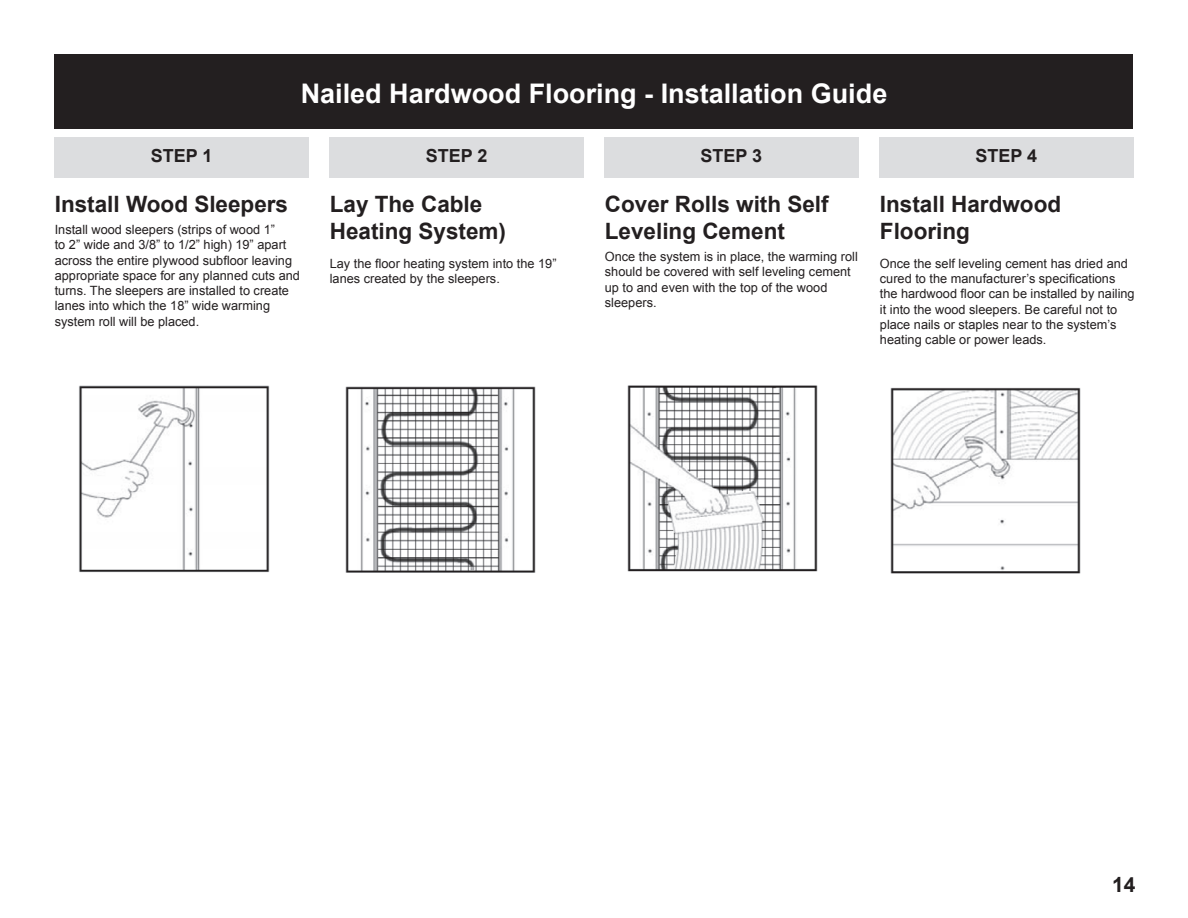
<style>
.page{position:relative;width:1188px;height:918px;background:#fff}
.page>*{position:absolute;margin:0;border:0;box-sizing:border-box;transform-origin:0 0}
.t1{font:700 27px "Arial";color:#fff}
.t2{font:700 22.5px/27px "Arial";color:#231f20}
.t3{font:700 21px "Arial";color:#231f20}
.t4{font:700 18px "Arial";color:#231f20}
.t5{font:12.75px/15.3px "Arial";color:#231f20}
</style>
<div class="page">
<img style="left:890px;top:387px;width:191px;height:187px">
<div style="left:54px;top:137px;width:255px;height:40px;background:#dcdddf"></div>
<div style="left:329px;top:137px;width:255px;height:40px;background:#dcdddf"></div>
<div style="left:604px;top:137px;width:255px;height:40px;background:#dcdddf"></div>
<div style="left:879px;top:137px;width:255px;height:40px;background:#dcdddf"></div>
<div style="left:55px;top:54px;width:1078px;height:75px;background:#231f20"></div>
<img style="left:79px;top:385px;width:191px;height:188px">
<img style="left:345px;top:386px;width:191px;height:187px">
<img style="left:627px;top:385px;width:191px;height:187px">
<h1 class="t1" style="left:301px;top:75px;width:588px">Nailed Hardwood Flooring - Installation Guide</h1>
<h3 class="t4" style="left:151px;top:144px;width:63px">STEP 1</h3>
<h3 class="t4" style="left:426px;top:144px;width:63px">STEP 2</h3>
<h3 class="t4" style="left:701px;top:144px;width:63px">STEP 3</h3>
<h3 class="t4" style="left:975px;top:144px;width:63px">STEP 4</h3>
<h2 class="t2" style="left:55px;top:191px;width:235px">Install Wood Sleepers</h2>
<p class="t5" style="left:55px;top:222px;width:247px">Install wood sleepers (strips of wood 1”<br>to 2” wide and 3/8” to 1/2” high) 19” apart across the entire plywood subfloor leaving appropriate space for any planned cuts and turns. The sleepers are installed to create lanes into which the 18” wide warming system roll will be placed.</p>
<h2 class="t2" style="left:605px;top:191px;width:225px">Cover Rolls with Self<br>Leveling Cement</h2>
<p class="t5" style="left:605px;top:249px;width:254px">Once the system is in place, the warming roll should be covered with self leveling cement up to and even with the top of the wood sleepers.</p>
<h2 class="t2" style="left:330px;top:191px;width:178px">Lay The Cable<br>Heating System)</h2>
<p class="t5" style="left:330px;top:256px;width:228px">Lay the floor heating system into the 19” lanes created by the sleepers.</p>
<h2 class="t2" style="left:880px;top:191px;width:183px">Install Hardwood<br>Flooring</h2>
<p class="t5" style="left:880px;top:256px;width:256px">Once the self leveling cement has dried and cured to the manufacturer’s specifications the hardwood floor can be installed by nailing it into the wood sleepers. Be careful not to place nails or staples near to the system’s heating cable or power leads.</p>
<h3 class="t3" style="left:1112px;top:871px;width:25px">14</h3>
</div>
